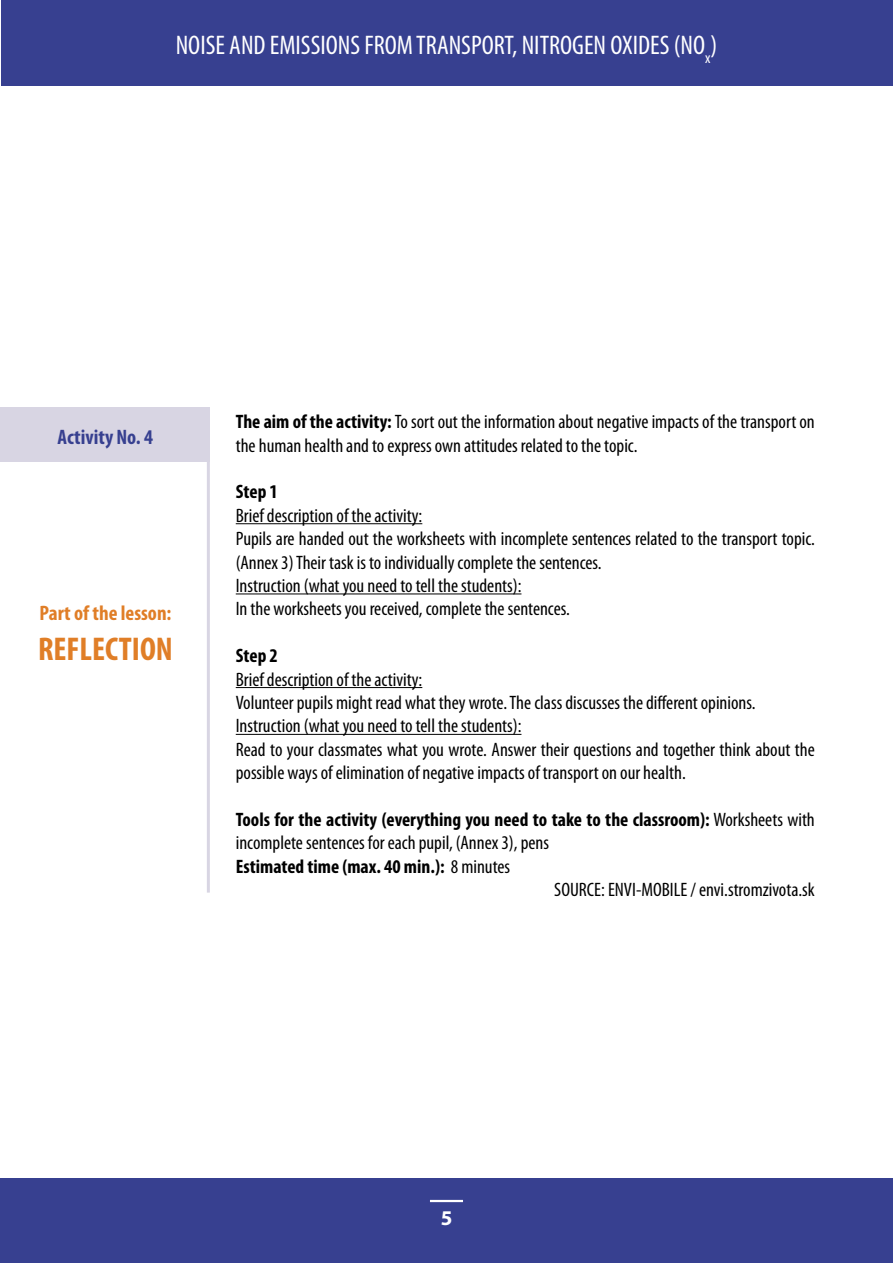
<style>
.page{position:relative;width:893px;height:1263px;background:#fff}
.page>*{position:absolute;margin:0;border:0;box-sizing:border-box;transform-origin:0 0}
.t1{font:700 condensed 33px "Myriad Pro";color:#e07e27}
.t2{font:condensed 27px "Myriad Pro";color:#fff}
.t3{font:700 condensed 21px "Myriad Pro";color:#e07e27}
.t4{font:700 condensed 21px "Myriad Pro";color:#374090}
.t5{font:700 21px "Myriad Pro";color:#fff}
.t6{font:condensed 19.5px/23.4px "Myriad Pro";color:#000}
.t7{font:700 condensed 19.5px "Myriad Pro";color:#000}
.s1{font-weight:700}
.s2{font-weight:400}
</style>
<div class="page">
<div style="left:1px;top:0;width:892px;height:85px;background:#374090"></div>
<div style="left:0;top:1178px;width:893px;height:85px;background:#374090"></div>
<hr style="left:430px;top:1200px;width:33px;height:2px;background:#fff">
<hr style="left:207px;top:407px;width:3px;height:486px;background:#d8d5e3">
<hr style="left:236px;top:523px;width:186px;height:1px;background:#000">
<hr style="left:236px;top:593px;width:285px;height:1px;background:#000">
<hr style="left:236px;top:687px;width:186px;height:1px;background:#000">
<hr style="left:236px;top:734px;width:285px;height:1px;background:#000">
<div style="left:1px;top:407px;width:209px;height:54px;background:#d8d5e3"></div>
<h2 class="t2" style="left:176px;top:29px;width:543px">NOISE AND EMISSIONS FROM TRANSPORT, NITROGEN OXIDES (NO<sub>x</sub>)</h2>
<p class="t4" style="left:58px;top:424px;width:97px">Activity No. 4</p>
<p class="t3" style="left:40px;top:600px;width:133px">Part of the lesson:</p>
<h1 class="t1" style="left:38px;top:628px;width:136px">REFLECTION</h1>
<p class="t6" style="left:236px;top:410px;width:581px"><span class="s1">The aim of the activity:</span> To sort out the information about negative impacts of the transport on the human health and to express own attitudes related to the topic.</p>
<p class="t7" style="left:236px;top:480px;width:44px">Step 1</p>
<p class="t6" style="left:236px;top:503px;width:581px">Brief description of the activity:<br>Pupils are handed out the worksheets with incomplete sentences related to the transport topic. (Annex 3) Their task is to individually complete the sentences.<br>Instruction (what you need to tell the students):<br>In the worksheets you received, complete the sentences.</p>
<p class="t7" style="left:236px;top:643px;width:44px">Step 2</p>
<p class="t6" style="left:236px;top:667px;width:581px">Brief description of the activity:<br>Volunteer pupils might read what they wrote. The class discusses the different opinions.<br>Instruction (what you need to tell the students):<br>Read to your classmates what you wrote. Answer their questions and together think about the possible ways of elimination of negative impacts of transport on our health.</p>
<p class="t7" style="left:236px;top:807px;width:581px">Tools for the activity (everything you need to take to the classroom): <span class="s2">Worksheets with</span></p>
<p class="t6" style="left:236px;top:831px;width:315px">incomplete sentences for each pupil, (Annex 3), pens</p>
<p class="t7" style="left:236px;top:854px;width:276px">Estimated time (max. 40 min.): <span class="s2">8 minutes</span></p>
<p class="t6" style="left:554px;top:878px;width:262px">SOURCE: ENVI-MOBILE / envi.stromzivota.sk</p>
<p class="t5" style="left:441px;top:1204px;width:13px">5</p>
</div>
